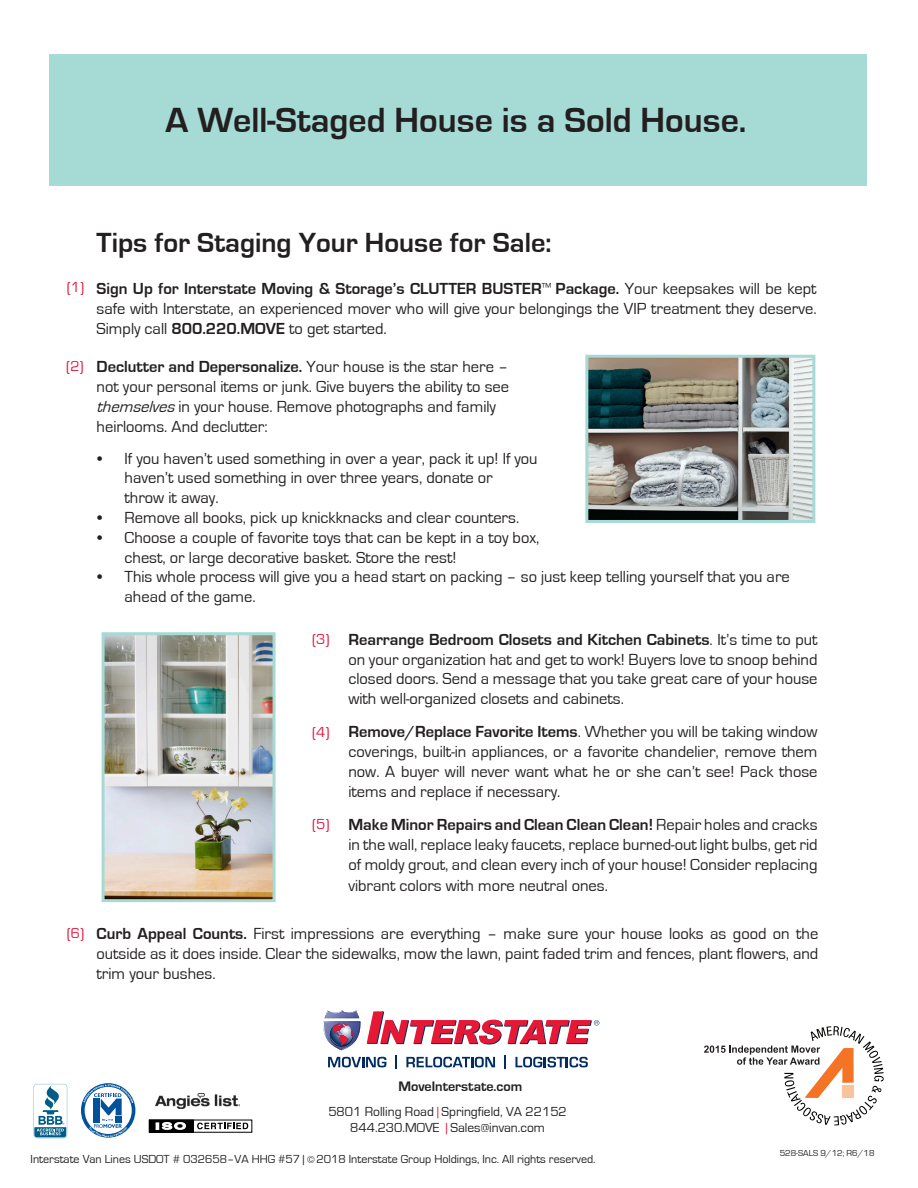
<style>
.page{position:relative;width:918px;height:1188px;background:#fff}
.page>*{position:absolute;margin:0;border:0;box-sizing:border-box;transform-origin:0 0}
.t1{font:700 36px "Eurostile";color:#231f20}
.t2{font:700 28.5px "Eurostile";color:#231f20}
.t3{font:16.5px/19.8px "Eurostile";color:#231f20;text-align:justify}
.t4{font:15px "Eurostile";color:#e4183e}
.t5{font:700 14.1px "Eurostile";color:#231f20}
.t6{font:13.5px "Eurostile";color:#231f20}
.t7{font:12px "Eurostile";color:#231f20}
.t8{font:9px "Eurostile";color:#231f20}
.s1{font-weight:700}
.s2{font-style:italic}
.s3{color:#e4183e}
.s4{font-size:10.5px}
</style>
<div class="page">
<svg style="left:323px;top:1010px;width:38px;height:40px"></svg>
<svg style="left:328px;top:1057px;width:58px;height:10px"></svg>
<svg style="left:396px;top:1055px;width:1px;height:14px"></svg>
<svg style="left:406px;top:1057px;width:89px;height:11px"></svg>
<svg style="left:505px;top:1055px;width:1px;height:14px"></svg>
<svg style="left:515px;top:1057px;width:73px;height:11px"></svg>
<svg style="left:367px;top:1011px;width:232px;height:34px"></svg>
<div style="left:49px;top:55px;width:817px;height:131px;background:#a6dad5"></div>
<img style="left:589px;top:359px;width:222px;height:160px">
<div style="left:585px;top:355px;width:230px;height:168px;border:3px solid #a6dad5"></div>
<img style="left:106px;top:636px;width:166px;height:262px">
<div style="left:102px;top:632px;width:174px;height:270px;border:3px solid #a6dad5"></div>
<svg style="left:34px;top:1084px;width:33px;height:54px"></svg>
<div style="left:81px;top:1083px;width:54px;height:55px;border:4px solid #01529a;border-radius:50%"></div>
<div style="left:149px;top:1120px;width:44px;height:12px;background:#000"></div>
<div style="left:149px;top:1120px;width:45px;height:13px;border:1px solid #000"></div>
<svg style="left:197px;top:1123px;width:51px;height:6px"></svg>
<svg style="left:156px;top:1122px;width:30px;height:8px"></svg>
<div style="left:149px;top:1120px;width:103px;height:13px;border:1px solid #000"></div>
<img style="left:156px;top:1093px;width:84px;height:15px">
<svg style="left:704px;top:1026px;width:180px;height:100px"></svg>
<svg style="left:83px;top:1084px;width:50px;height:53px"></svg>
<p class="t1" style="left:166px;top:100px;width:583px">A Well-Staged House is a Sold House.</p>
<p class="t4" style="left:67px;top:279px;width:19px">(1)</p>
<p class="t4" style="left:66px;top:358px;width:19px">(2)</p>
<p class="t2" style="left:97px;top:227px;width:456px">Tips for Staging Your House for Sale:</p>
<p class="t3" style="left:97px;top:279px;width:721px"><span class="s1">Sign Up for Interstate Moving &amp; Storage’s CLUTTER BUSTER</span><sup>™</sup> <span class="s1">Package.</span> Your keepsakes will be kept safe with Interstate, an experienced mover who will give your belongings the VIP treatment they deserve.<br>Simply call <span class="s1">800.220.MOVE</span> to get started.</p>
<p class="t3" style="left:97px;top:357px;width:414px;text-align:left"><span class="s1">Declutter and Depersonalize.</span> Your house is the star here – not your personal items or junk. Give buyers the ability to see <span class="s2">themselves</span>in your house. Remove photographs and family heirlooms. And declutter:</p>
<p class="t3" style="left:125px;top:449px;width:415px;text-align:left;text-indent:-27px">• If you haven’t used something in over a year, pack it up! If you haven’t used something in over three years, donate or<br>throw it away.</p>
<p class="t3" style="left:98px;top:508px;width:423px">• Remove all books, pick up knickknacks and clear counters.</p>
<p class="t3" style="left:125px;top:528px;width:416px;text-indent:-27px">• Choose a couple of favorite toys that can be kept in a toy box, chest, or large decorative basket. Store the rest!</p>
<p class="t3" style="left:125px;top:567px;width:667px;text-indent:-27px">• This whole process will give you a head start on packing – so just keep telling yourself that you are ahead of the game.</p>
<p class="t3" style="left:348px;top:630px;width:471px"><span class="s1">Rearrange Bedroom Closets and Kitchen Cabinets</span>. It’s time to put on your organization hat and get to work! Buyers love to snoop behind closed doors. Send a message that you take great care of your house with well-organized closets and cabinets.</p>
<p class="t3" style="left:348px;top:722px;width:471px"><span class="s1">Remove/Replace Favorite Items</span>. Whether you will be taking window coverings, built-in appliances, or a favorite chandelier, remove them now. A buyer will never want what he or she can’t see! Pack those items and replace if necessary.</p>
<p class="t3" style="left:348px;top:815px;width:471px"><span class="s1">Make Minor Repairs and Clean Clean Clean!</span> Repair holes and cracks in the wall, replace leaky faucets, replace burned-out light bulbs, get rid of moldy grout, and clean every inch of your house! Consider replacing</p>
<p class="t3" style="left:348px;top:876px;width:261px">vibrant colors with more neutral ones.</p>
<p class="t4" style="left:312px;top:631px;width:19px">(3)</p>
<p class="t4" style="left:312px;top:724px;width:19px">(4)</p>
<p class="t4" style="left:312px;top:816px;width:19px">(5)</p>
<p class="t4" style="left:67px;top:925px;width:19px">(6)</p>
<p class="t3" style="left:97px;top:924px;width:723px"><span class="s1">Curb Appeal Counts.</span> First impressions are everything – make sure your house looks as good on the outside as it does inside. Clear the sidewalks, mow the lawn, paint faded trim and fences, plant flowers, and trim your bushes.</p>
<p class="t5" style="left:398px;top:1079px;width:126px">MoveInterstate.com</p>
<p class="t6" style="left:328px;top:1104px;width:240px">5801 Rolling Road <span class="s3">|</span> Springfield, VA 22152</p>
<p class="t6" style="left:350px;top:1121px;width:196px">844.230.MOVE <span class="s3">|</span> Sales@invan.com</p>
<p class="t7" style="left:31px;top:1153px;width:566px">Interstate Van Lines USDOT # 032658–VA HHG #57 | <span class="s4">©</span>2018 Interstate Group Holdings, Inc. All rights reserved.</p>
<p class="t8" style="left:780px;top:1149px;width:96px">528-SALS 9/12; R6/18</p>
</div>
